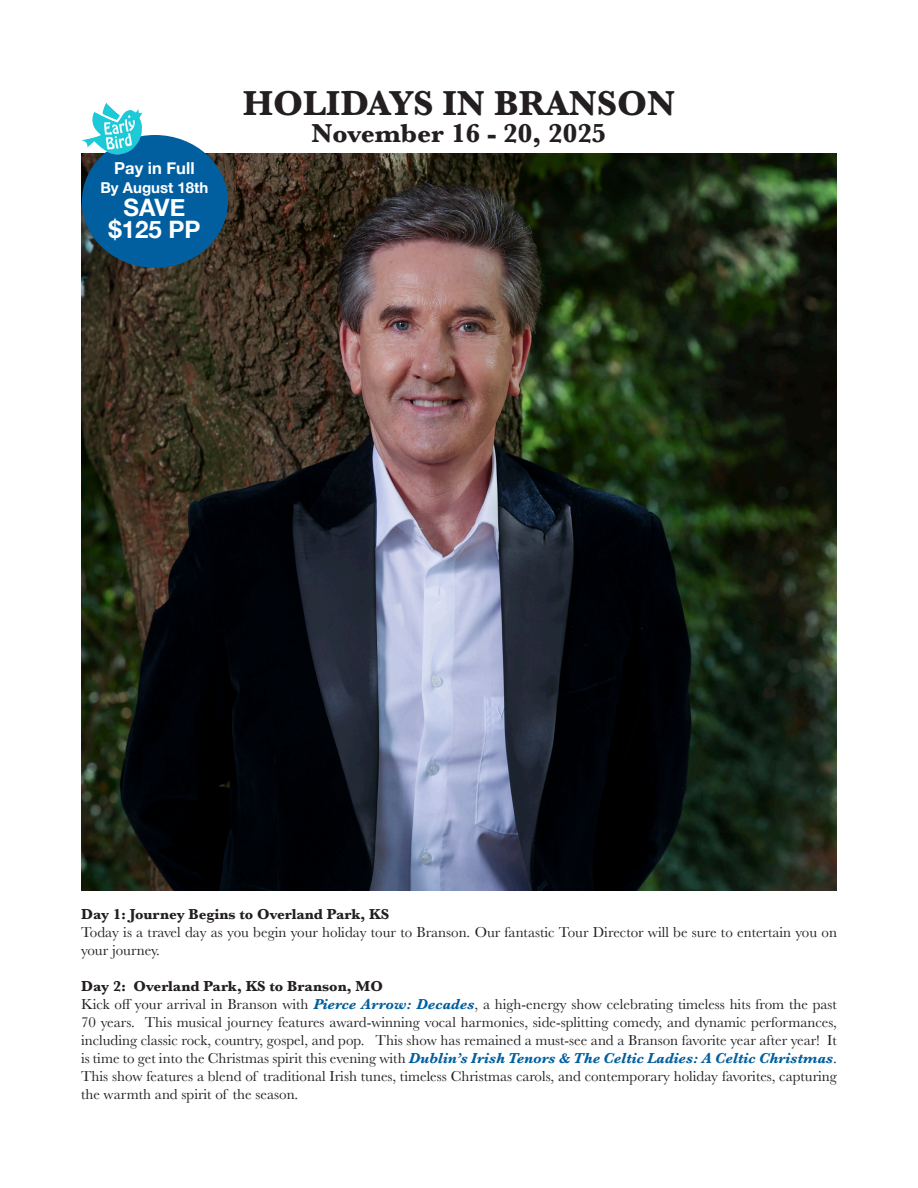
<style>
.page{position:relative;width:918px;height:1188px;background:#fff}
.page>*{position:absolute;margin:0;border:0;box-sizing:border-box;transform-origin:0 0}
.t1{font:700 36px "Baskerville";color:#231f20}
.t2{font:700 27px "Baskerville";color:#231f20}
.t3{font:700 24px "Helvetica Neue";color:#fff}
.t4{font:700 16.5px "Helvetica Neue";color:#fff}
.t5{font:15px/18px "Baskerville";color:#231f20}
.t6{font:700 15px "Baskerville";color:#231f20}
.t7{font:700 15px "Helvetica Neue";color:#fff}
.s1{font-weight:700;font-style:italic;color:#015fa0}
</style>
<div class="page">
<img style="left:81px;top:153px;width:756px;height:738px">
<div style="left:87px;top:140px;width:136px;height:123px;background:#015fa0;border-radius:50%"></div>
<div style="left:82px;top:135px;width:146px;height:133px;border:10px solid #015fa0;border-radius:50%"></div>
<img style="left:81px;top:103px;width:61px;height:51px">
<p class="t4" style="left:114px;top:155px;width:82px">Pay in Full</p>
<p class="t7" style="left:100px;top:176px;width:110px">By August 18th</p>
<p class="t3" style="left:124px;top:189px;width:63px">SAVE</p>
<p class="t3" style="left:108px;top:211px;width:94px">$125 PP</p>
<p class="t1" style="left:243px;top:78px;width:434px">HOLIDAYS IN BRANSON</p>
<p class="t2" style="left:311px;top:114px;width:297px">November 16 - 20, 2025</p>
<p class="t6" style="left:81px;top:903px;width:310px">Day 1: Journey Begins to Overland Park, KS</p>
<p class="t5" style="left:81px;top:923px;width:757px">Today is a travel day as you begin your holiday tour to Branson. Our fantastic Tour Director will be sure to entertain you on your journey.</p>
<p class="t6" style="left:81px;top:975px;width:303px">Day 2: Overland Park, KS to Branson, MO</p>
<p class="t5" style="left:81px;top:995px;width:758px">Kick off your arrival in Branson with <span class="s1">Pierce Arrow: Decades</span>, a high-energy show celebrating timeless hits from the past<br>70 years. This musical journey features award-winning vocal harmonies, side-splitting comedy, and dynamic performances,</p>
<p class="t5" style="left:81px;top:1031px;width:758px;text-align:justify">including classic rock, country, gospel, and pop. This show has remained a must-see and a Branson favorite year after year! It is time to get into the Christmas spirit this evening with <span class="s1">Dublin’s Irish Tenors &amp; The Celtic Ladies: A Celtic Christmas</span>.<br>This show features a blend of traditional Irish tunes, timeless Christmas carols, and contemporary holiday favorites, capturing the warmth and spirit of the season.</p>
</div>
